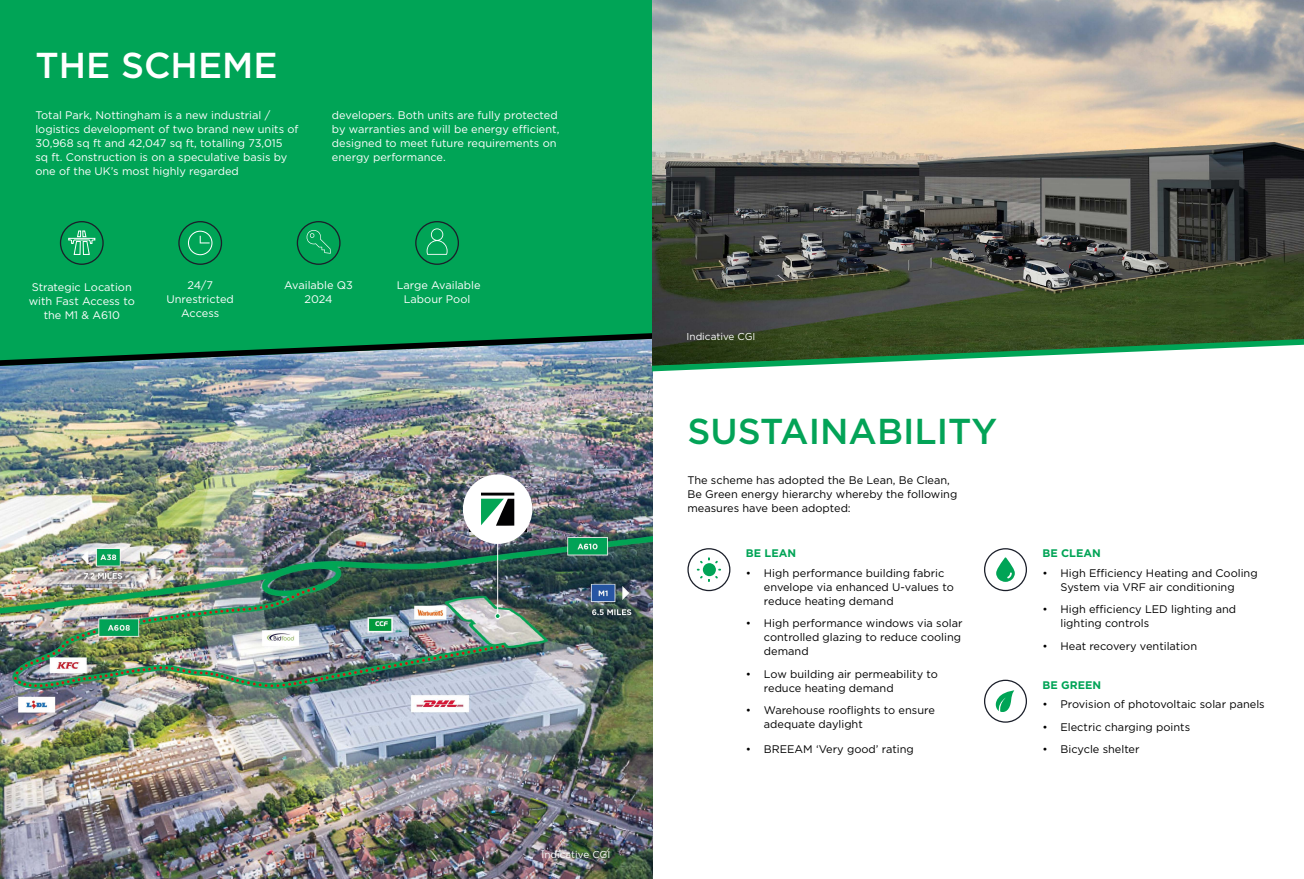
<style>
.page{position:relative;width:1304px;height:879px;background:#fff}
.page>*{position:absolute;margin:0;border:0;box-sizing:border-box;transform-origin:0 0}
.t1{font:500 36px "Gotham";color:#03a357}
.t2{font:500 36px "Gotham";color:#fff}
.t3{font:11px/14px "Gotham";color:#000}
.t4{font:11px/14px "Gotham";color:#fff;text-align:center}
.t5{font:700 11px "Gotham";color:#00a456}
.t6{font:10px "Gotham";color:#fff}
</style>
<div class="page">
<img style="left:0;top:371px;width:652px;height:508px">
<hr style="left:497px;top:529px;width:1px;height:87px;background:#fff">
<svg style="left:495px;top:613px;width:6px;height:6px"></svg>
<div style="left:463px;top:474px;width:69px;height:70px;background:#fff;border-radius:50%"></div>
<svg style="left:481px;top:498px;width:34px;height:28px"></svg>
<hr style="left:481px;top:493px;width:33px;height:2px;background:#020203">
<div style="left:0;top:0;width:652px;height:333px;background:#00a456"></div>
<div style="left:415px;top:221px;width:44px;height:44px;border:1px solid #1b1f2a;border-radius:50%"></div>
<svg style="left:427px;top:228px;width:21px;height:27px"></svg>
<div style="left:60px;top:221px;width:44px;height:44px;border:1px solid #1b1f2a;border-radius:50%"></div>
<svg style="left:68px;top:230px;width:28px;height:25px"></svg>
<div style="left:178px;top:221px;width:44px;height:44px;border:1px solid #1b1f2a;border-radius:50%"></div>
<div style="left:297px;top:221px;width:44px;height:44px;border:1px solid #1b1f2a;border-radius:50%"></div>
<div style="left:984px;top:679px;width:43px;height:44px;border:1px solid #1b1f2a;border-radius:50%"></div>
<div style="left:984px;top:548px;width:43px;height:43px;border:1px solid #1b1f2a;border-radius:50%"></div>
<div style="left:687px;top:548px;width:43px;height:43px;border:1px solid #1b1f2a;border-radius:50%"></div>
<img style="left:652px;top:0;width:652px;height:333px">
<svg style="left:0;top:333px;width:1304px;height:38px"></svg>
<svg style="left:995px;top:690px;width:19px;height:22px"></svg>
<svg style="left:996px;top:557px;width:19px;height:25px"></svg>
<div style="left:703px;top:563px;width:13px;height:13px;background:#00a456;border-radius:50%"></div>
<svg style="left:700px;top:576px;width:18px;height:6px"></svg>
<svg style="left:700px;top:557px;width:18px;height:6px"></svg>
<svg style="left:188px;top:231px;width:24px;height:24px"></svg>
<svg style="left:306px;top:229px;width:25px;height:25px"></svg>
<h1 class="t2" style="left:35px;top:41px;width:244px">THE SCHEME</h1>
<p class="t4" style="left:35px;top:108px;width:265px;text-align:left">Total Park, Nottingham is a new industrial / logistics development of two brand new units of 30,968 sq ft and 42,047 sq ft, totalling 73,015<br>sq ft. Construction is on a speculative basis by one of the UK’s most highly regarded</p>
<p class="t4" style="left:332px;top:108px;width:229px;text-align:left">developers. Both units are fully protected by warranties and will be energy efficient, designed to meet future requirements on energy performance.</p>
<p class="t4" style="left:29px;top:279px;width:107px">Strategic Location with Fast Access to the M1 &amp; A610</p>
<p class="t4" style="left:167px;top:278px;width:69px">24/7<br>Unrestricted<br>Access</p>
<p class="t4" style="left:284px;top:278px;width:70px">Available Q3<br>2024</p>
<p class="t4" style="left:397px;top:278px;width:85px">Large Available<br>Labour Pool</p>
<p class="t6" style="left:541px;top:848px;width:70px">Indicative CGI</p>
<p class="t6" style="left:687px;top:330px;width:70px">Indicative CGI</p>
<h1 class="t1" style="left:687px;top:408px;width:311px">SUSTAINABILITY</h1>
<p class="t3" style="left:687px;top:473px;width:271px">The scheme has adopted the Be Lean, Be Clean,<br>Be Green energy hierarchy whereby the following measures have been adopted:</p>
<p class="t5" style="left:746px;top:546px;width:52px">BE LEAN</p>
<p class="t3" style="left:764px;top:565px;width:191px;text-indent:-18px">• High performance building fabric envelope via enhanced U-values to reduce heating demand</p>
<p class="t3" style="left:764px;top:616px;width:200px;text-indent:-18px">• High performance windows via solar controlled glazing to reduce cooling demand</p>
<p class="t3" style="left:764px;top:666px;width:175px;text-indent:-18px">• Low building air permeability to reduce heating demand</p>
<p class="t3" style="left:764px;top:703px;width:172px;text-indent:-18px">• Warehouse rooflights to ensure adequate daylight</p>
<p class="t3" style="left:746px;top:742px;width:169px">• BREEAM ‘Very good’ rating</p>
<p class="t5" style="left:1042px;top:546px;width:60px">BE CLEAN</p>
<p class="t3" style="left:1042px;top:565px;width:217px;text-align:center">• High Efficiency Heating and Cooling<br>System via VRF air conditioning</p>
<p class="t3" style="left:1060px;top:602px;width:177px;text-indent:-18px">• High efficiency LED lighting and lighting controls</p>
<p class="t3" style="left:1042px;top:638px;width:156px">• Heat recovery ventilation</p>
<p class="t5" style="left:1042px;top:677px;width:60px">BE GREEN</p>
<p class="t3" style="left:1042px;top:697px;width:224px">• Provision of photovoltaic solar panels</p>
<p class="t3" style="left:1042px;top:719px;width:149px">• Electric charging points</p>
<p class="t3" style="left:1042px;top:742px;width:99px">• Bicycle shelter</p>
</div>
